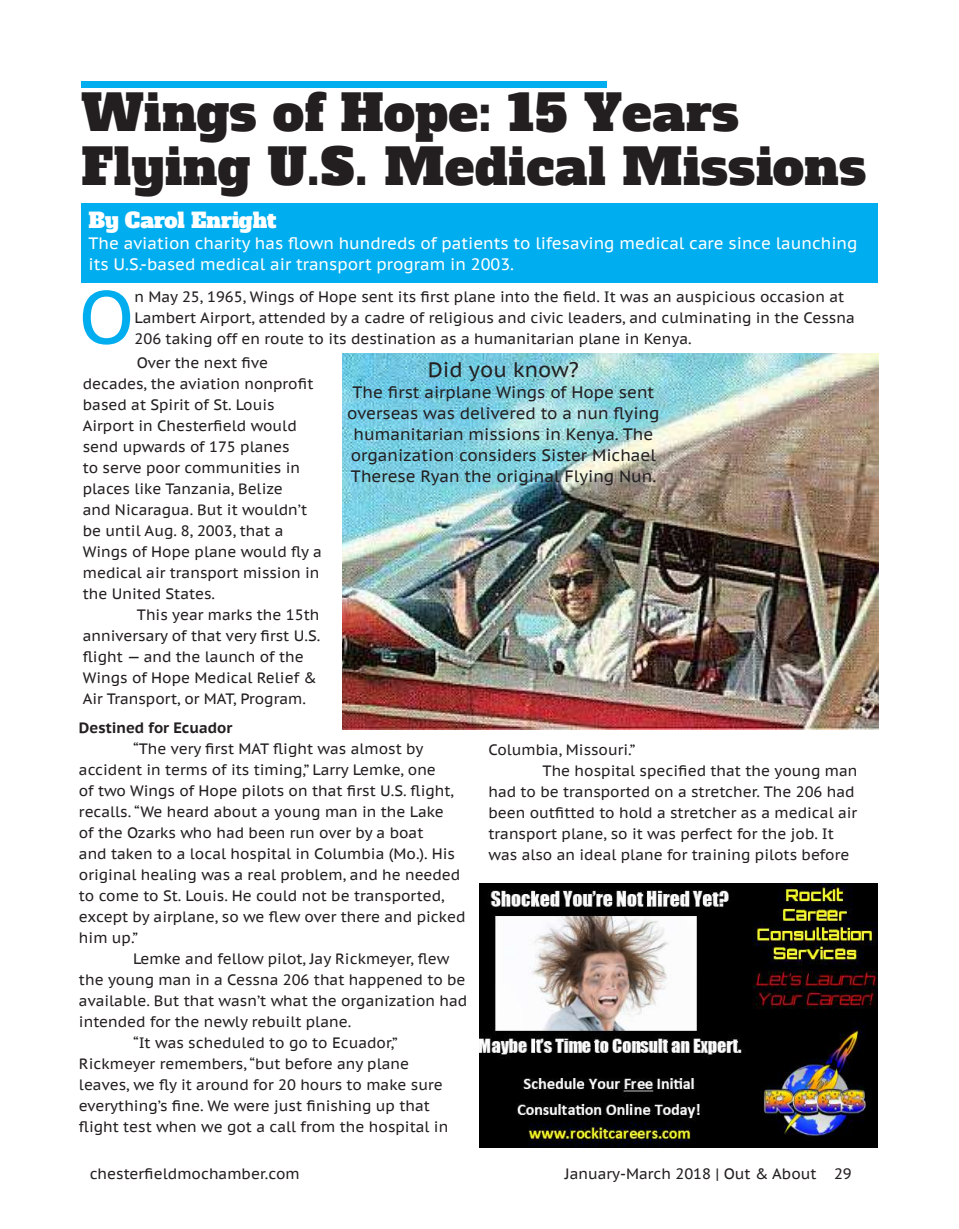
<style>
.page{position:relative;width:959px;height:1229px;background:#fff}
.page>*{position:absolute;margin:0;border:0;box-sizing:border-box;transform-origin:0 0}
.t1{font:75px "PT Sans Caption";color:#00aeef}
.t2{font:49.5px/54px "Alfa Slab One";letter-spacing:.02em;color:#231f20}
.t3{font:21px "Alfa Slab One";color:#fff}
.t4{font:21px "PT Sans Caption";color:#231f20}
.t5{font:16.5px/21px "PT Sans Caption";color:#231f20;text-align:center}
.t6{font:16.5px/21px "PT Sans Caption";color:#fff}
.t7{font:15px/21px "PT Sans Caption";color:#231f20}
.t8{font:700 15px "PT Sans Caption";color:#231f20}
</style>
<div class="page">
<div style="left:81px;top:203px;width:797px;height:80px;background:#00aeef"></div>
<div style="left:81px;top:81px;width:525px;height:6px;background:#00aeef"></div>
<img style="left:342px;top:353px;width:536px;height:376px">
<img style="left:479px;top:883px;width:399px;height:265px">
<h2 class="t2" style="left:81px;top:87px;width:786px">Wings of Hope: 15 Years<br>Flying U.S. Medical Missions</h2>
<h3 class="t3" style="left:88px;top:206px;width:190px">By Carol Enright</h3>
<p class="t6" style="left:88px;top:233px;width:770px">The aviation charity has flown hundreds of patients to lifesaving medical care since launching its U.S.-based medical air transport program in 2003.</p>
<h1 class="t1" style="left:78px;top:269px;width:58px">O</h1>
<p class="t7" style="left:134px;top:285px;width:721px">n May 25, 1965, Wings of Hope sent its first plane into the field. It was an auspicious occasion at<br>Lambert Airport, attended by a cadre of religious and civic leaders, and culminating in the Cessna<br>206 taking off en route to its destination as a humanitarian plane in Kenya.</p>
<h3 class="t4" style="left:428px;top:356px;width:152px">Did you know?</h3>
<p class="t5" style="left:347px;top:381px;width:314px">The first airplane Wings of Hope sent overseas was delivered to a nun flying humanitarian missions in Kenya. The organization considers Sister Michael Therese Ryan the original Flying Nun.</p>
<p class="t7" style="left:83px;top:352px;width:240px;text-indent:54px">Over the next five decades, the aviation nonprofit based at Spirit of St. Louis<br>Airport in Chesterfield would send upwards of 175 planes<br>to serve poor communities in places like Tanzania, Belize<br>and Nicaragua. But it wouldn’t be until Aug. 8, 2003, that a<br>Wings of Hope plane would fly a medical air transport mission in the United States.</p>
<p class="t7" style="left:83px;top:604px;width:239px;text-indent:54px">This year marks the 15th anniversary of that very first U.S. flight — and the launch of the<br>Wings of Hope Medical Relief &amp;<br>Air Transport, or MAT, Program.</p>
<p class="t8" style="left:79px;top:718px;width:155px">Destined for Ecuador</p>
<p class="t7" style="left:79px;top:738px;width:388px;text-indent:54px">“The very first MAT flight was almost by accident in terms of its timing,” Larry Lemke, one<br>of two Wings of Hope pilots on that first U.S. flight, recalls. “We heard about a young man in the Lake<br>of the Ozarks who had been run over by a boat<br>and taken to a local hospital in Columbia (Mo.). His original healing was a real problem, and he needed to come to St. Louis. He could not be transported, except by airplane, so we flew over there and picked him up.”</p>
<p class="t7" style="left:133px;top:948px;width:318px">Lemke and fellow pilot, Jay Rickmeyer, flew</p>
<p class="t7" style="left:79px;top:969px;width:388px">the young man in a Cessna 206 that happened to be</p>
<p class="t7" style="left:79px;top:990px;width:390px">available. But that wasn’t what the organization had</p>
<p class="t7" style="left:79px;top:1011px;width:274px">intended for the newly rebuilt plane.</p>
<p class="t7" style="left:133px;top:1032px;width:266px">“It was scheduled to go to Ecuador,”</p>
<p class="t7" style="left:79px;top:1053px;width:331px">Rickmeyer remembers, “but before any plane</p>
<p class="t7" style="left:79px;top:1074px;width:365px">leaves, we fly it around for 20 hours to make sure</p>
<p class="t7" style="left:79px;top:1095px;width:352px">everything’s fine. We were just finishing up that</p>
<p class="t7" style="left:79px;top:1116px;width:371px">flight test when we got a call from the hospital in</p>
<p class="t7" style="left:488px;top:738px;width:148px">Columbia, Missouri.”</p>
<p class="t7" style="left:542px;top:759px;width:316px">The hospital specified that the young man</p>
<p class="t7" style="left:488px;top:780px;width:367px">had to be transported on a stretcher. The 206 had</p>
<p class="t7" style="left:488px;top:801px;width:370px">been outfitted to hold a stretcher as a medical air</p>
<p class="t7" style="left:488px;top:822px;width:347px">transport plane, so it was perfect for the job. It</p>
<p class="t7" style="left:488px;top:843px;width:362px">was also an ideal plane for training pilots before</p>
<p class="t7" style="left:90px;top:1162px;width:211px">chesterfieldmochamber.com</p>
<p class="t7" style="left:565px;top:1162px;width:288px">January-March 2018 | Out &amp; About 29</p>
</div>
